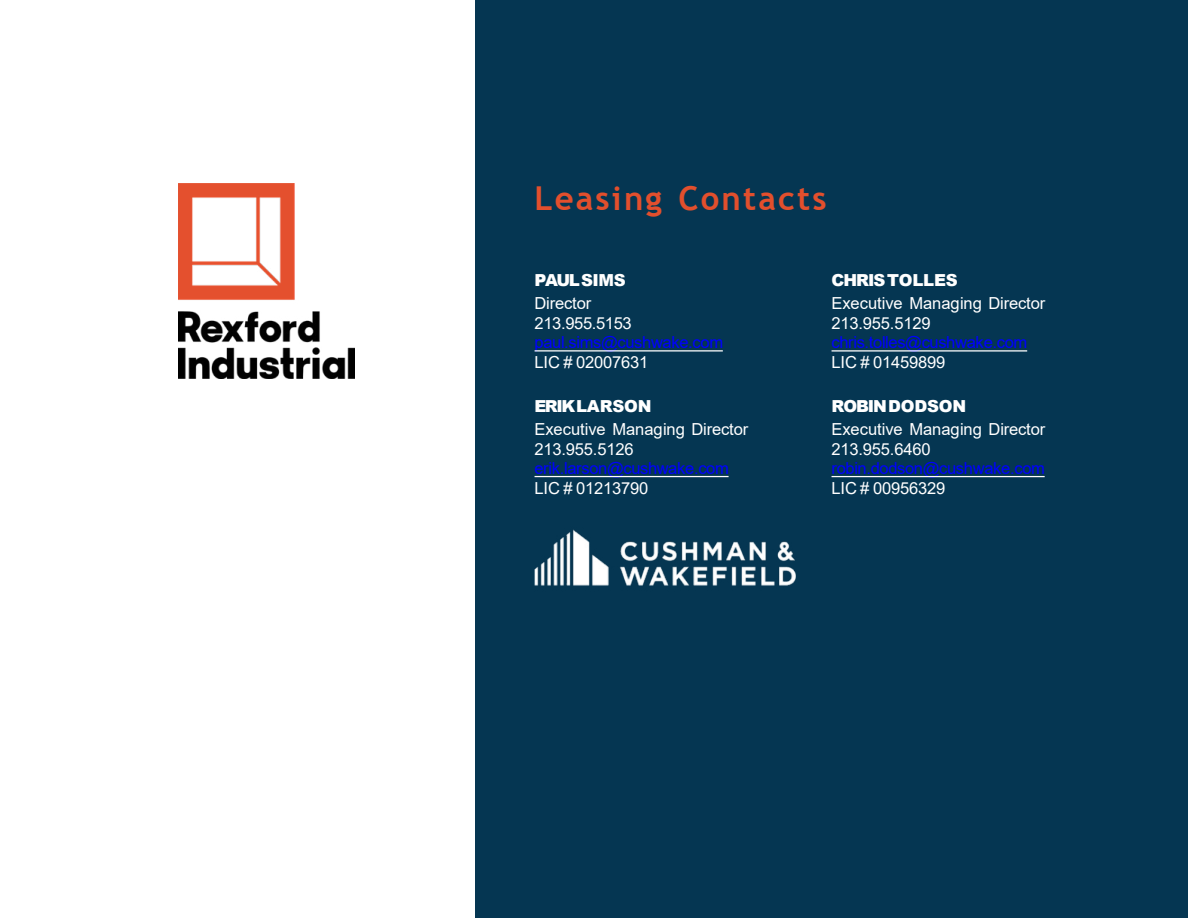
<style>
.page{position:relative;width:1188px;height:918px;background:#fff}
.page>*{position:absolute;margin:0;border:0;box-sizing:border-box;transform-origin:0 0}
.t1{font:700 33px "Trebuchet MS";letter-spacing:.065em;color:#e24f2d}
.t2{font:16.5px/19.5px "Arial";letter-spacing:-.02em;color:#00f}
.t3{font:16.5px/19.5px "Arial";letter-spacing:-.01em;color:#fff}
.t4{font:900 16.5px "Arial";letter-spacing:-.015em;color:#fff}
.s1{color:#fff}
</style>
<div class="page">
<div style="left:475px;top:0;width:713px;height:918px;background:#053652"></div>
<svg style="left:535px;top:350px;width:188px;height:2px"></svg>
<svg style="left:832px;top:350px;width:195px;height:2px"></svg>
<svg style="left:535px;top:476px;width:194px;height:1px"></svg>
<svg style="left:832px;top:476px;width:213px;height:1px"></svg>
<img style="left:178px;top:184px;width:176px;height:194px">
<img style="left:535px;top:529px;width:261px;height:57px">
<h2 class="t1" style="left:535px;top:177px;width:294px">Leasing Contacts</h2>
<p class="t4" style="left:535px;top:268px;width:93px">PAULSIMS</p>
<p class="t3" style="left:535px;top:294px;width:99px">Director<br>213.955.5153</p>
<p class="t2" style="left:535px;top:333px;width:190px">paul.sims@cushwake.com<br><span class="s1">LIC # 02007631</span></p>
<p class="t4" style="left:535px;top:394px;width:119px">ERIKLARSON</p>
<p class="t3" style="left:534px;top:419px;width:215px">Executive Managing Director<br>213.955.5126</p>
<p class="t2" style="left:534px;top:458px;width:196px">erik.larson@cushwake.com<br><span class="s1">LIC # 01213790</span></p>
<p class="t4" style="left:832px;top:268px;width:128px">CHRISTOLLES</p>
<p class="t3" style="left:831px;top:294px;width:215px">Executive Managing Director<br>213.955.5129</p>
<p class="t2" style="left:831px;top:333px;width:197px">chris.tolles@cushwake.com<br><span class="s1">LIC # 01459899</span></p>
<p class="t4" style="left:832px;top:394px;width:136px">ROBINDODSON</p>
<p class="t3" style="left:832px;top:419px;width:215px">Executive Managing Director<br>213.955.6460</p>
<p class="t2" style="left:832px;top:459px;width:215px">robin.dodson@cushwake.com<br><span class="s1">LIC # 00956329</span></p>
</div>
